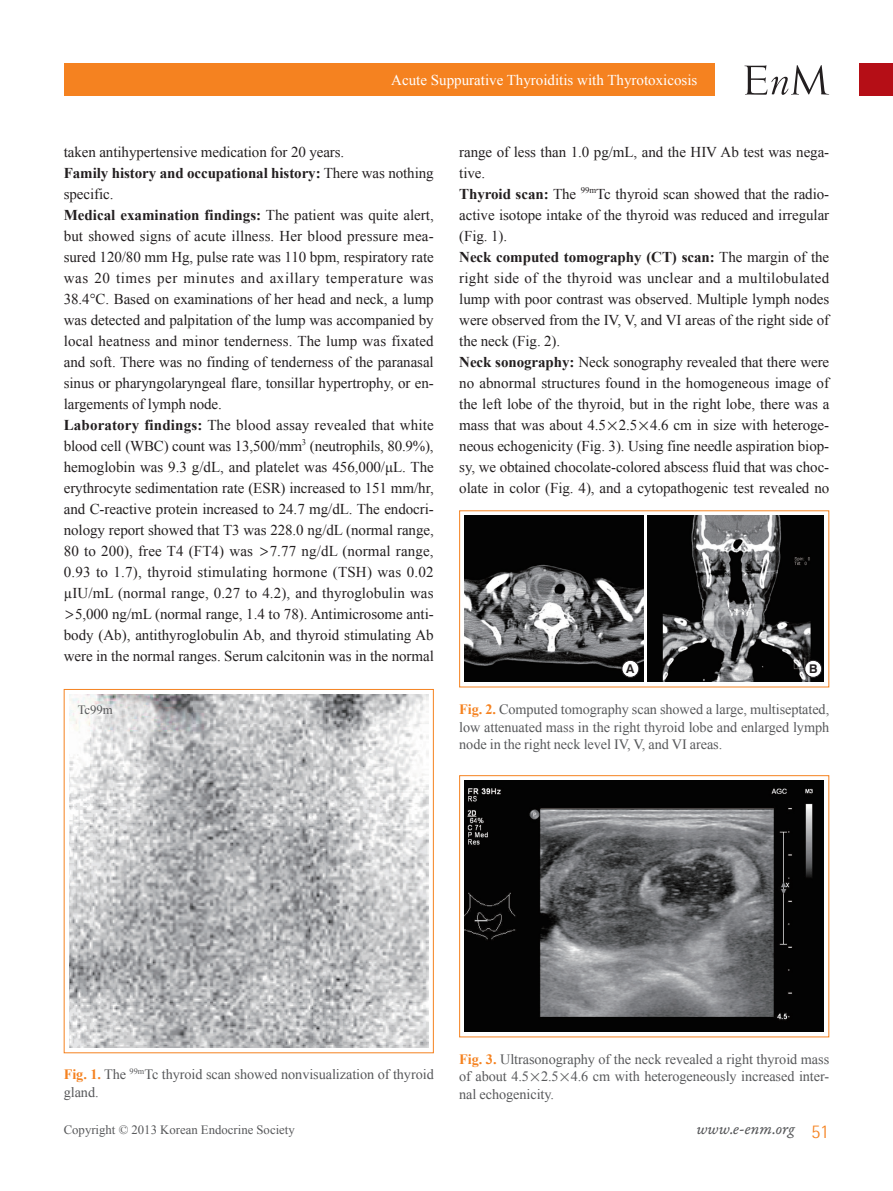
<style>
.page{position:relative;width:893px;height:1191px;background:#fff}
.page>*{position:absolute;margin:0;border:0;box-sizing:border-box;transform-origin:0 0}
.t1{font:16.5px "Garamond Premr Pro It Capt";color:#57585a}
.본문{font:15px/21px "Times New Roman";letter-spacing:-.005em;color:#231f20;text-align:justify}
.본문-2{font:700 15px/21px "Times New Roman";letter-spacing:-.005em;color:#231f20}
.t2{font:15px "Times New Roman";color:#fff}
.표그림제목{font:14.25px/17.9px "Times New Roman";letter-spacing:-.005em;color:#57585a;text-align:justify}
.그림지문{font:12.75px "Times New Roman";color:#57585a}
.t3{font:700 12px "Swiss 721 BT";color:#231f20}
.s1{font-weight:400}
.s2{font-weight:700}
.s3{font-family:"Dotum"}
.s4{font-weight:700;color:#f58220}
.s5{font-family:"Rotis Semi Sans Std";font-weight:300;font-size:19.5px;color:#f58220}
</style>
<div class="page">
<div style="left:859px;top:64px;width:34px;height:32px;background:#b50e16"></div>
<div style="left:64px;top:64px;width:650px;height:32px;background:#f58220"></div>
<svg style="left:744px;top:65px;width:85px;height:30px"></svg>
<div style="left:64px;top:689px;width:370px;height:364px;border:1px solid #f58220"></div>
<img style="left:69px;top:694px;width:359px;height:353px">
<div style="left:459px;top:775px;width:370px;height:262px;border:1px solid #f58220"></div>
<img style="left:465px;top:781px;width:359px;height:250px">
<img style="left:465px;top:516px;width:178px;height:166px">
<img style="left:648px;top:516px;width:176px;height:166px">
<div style="left:622px;top:660px;width:17px;height:17px;background:#fff;border-radius:50%"></div>
<div style="left:622px;top:660px;width:17px;height:17px;border:1px solid #231f20;border-radius:50%"></div>
<div style="left:805px;top:660px;width:17px;height:17px;background:#fff;border-radius:50%"></div>
<div style="left:804px;top:660px;width:18px;height:17px;border:1px solid #231f20;border-radius:50%"></div>
<p class="t2" style="left:391px;top:70px;width:308px">Acute Suppurative Thyroiditis with Thyrotoxicosis</p>
<p class="본문" style="left:64px;top:141px;width:282px">taken antihypertensive medication for 20 years.</p>
<p class="본문-2" style="left:64px;top:162px;width:371px">Family history and occupational history: <span class="s1">There was nothing specific.</span></p>
<p class="본문" style="left:64px;top:204px;width:372px"><span class="s2">Medical examination findings:</span> The patient was quite alert, but showed signs of acute illness. Her blood pressure mea&shy;sured 120/80 mm Hg, pulse rate was 110 bpm, respiratory rate was 20 times per minutes and axillary temperature was 38.4°C. Based on examinations of her head and neck, a lump was detected and palpitation of the lump was accompanied by local heatness and minor tenderness. The lump was fixated and soft. There was no finding of tenderness of the paranasal sinus or pharyngolaryngeal flare, tonsillar hypertrophy, or en&shy;largements of lymph node.</p>
<p class="본문" style="left:64px;top:414px;width:372px"><span class="s2">Laboratory findings:</span> The blood assay revealed that white blood cell (WBC) count was 13,500/mm<sup>3</sup> (neutrophils, 80.9%), hemoglobin was 9.3 g/dL, and platelet was 456,000/μL. The erythrocyte sedimentation rate (ESR) increased to 151 mm/hr, and C-reactive protein increased to 24.7 mg/dL. The endocri&shy;nology report showed that T3 was 228.0 ng/dL (normal range, 80 to 200), free T4 (FT4) was <span class="s3">&gt;</span>7.77 ng/dL (normal range, 0.93 to 1.7), thyroid stimulating hormone (TSH) was 0.02 µIU/mL (normal range, 0.27 to 4.2), and thyroglobulin was <span class="s3">&gt;</span>5,000 ng/mL (normal range, 1.4 to 78). Antimicrosome anti&shy;body (Ab), antithyroglobulin Ab, and thyroid stimulating Ab were in the normal ranges. Serum calcitonin was in the normal</p>
<p class="그림지문" style="left:78px;top:701px;width:36px">Tc99m</p>
<p class="본문" style="left:459px;top:141px;width:371px">range of less than 1.0 pg/mL, and the HIV Ab test was nega&shy;tive.</p>
<p class="본문" style="left:459px;top:183px;width:372px"><span class="s2">Thyroid scan:</span> The <sup>99m</sup>Tc thyroid scan showed that the radio&shy;active isotope intake of the thyroid was reduced and irregular (Fig. 1).</p>
<p class="본문" style="left:459px;top:246px;width:372px"><span class="s2">Neck computed tomography (CT) scan:</span> The margin of the right side of the thyroid was unclear and a multilobulated lump with poor contrast was observed. Multiple lymph nodes were observed from the IV, V, and VI areas of the right side of the neck (Fig. 2).</p>
<p class="본문" style="left:459px;top:351px;width:372px"><span class="s2">Neck sonography:</span> Neck sonography revealed that there were no abnormal structures found in the homogeneous image of the left lobe of the thyroid, but in the right lobe, there was a mass that was about 4.5<span class="s3">×</span>2.5<span class="s3">×</span>4.6 cm in size with heteroge&shy;neous echogenicity (Fig. 3). Using fine needle aspiration biop&shy;sy, we obtained chocolate-colored abscess fluid that was choc&shy;olate in color (Fig. 4), and a cytopathogenic test revealed no</p>
<p class="t3" style="left:626px;top:661px;width:10px">A</p>
<p class="t3" style="left:809px;top:661px;width:10px">B</p>
<p class="표그림제목" style="left:459px;top:700px;width:371px"><span class="s4">Fig. 2.</span> Computed tomography scan showed a large, multiseptated, low attenuated mass in the right thyroid lobe and enlarged lymph node in the right neck level IV, V, and VI areas.</p>
<p class="표그림제목" style="left:64px;top:1065px;width:371px"><span class="s4">Fig. 1.</span> The <sup>99m</sup>Tc thyroid scan showed nonvisualization of thyroid gland.</p>
<p class="표그림제목" style="left:459px;top:1049px;width:371px"><span class="s4">Fig. 3.</span> Ultrasonography of the neck revealed a right thyroid mass of about 4.5<span class="s3">×</span>2.5<span class="s3">×</span>4.6 cm with heterogeneously increased inter&shy;nal echogenicity.</p>
<p class="그림지문" style="left:64px;top:1120px;width:233px">Copyright © 2013 Korean Endocrine Society</p>
<p class="t1" style="left:696px;top:1118px;width:134px">www.e-enm.org <span class="s5">51</span></p>
</div>
